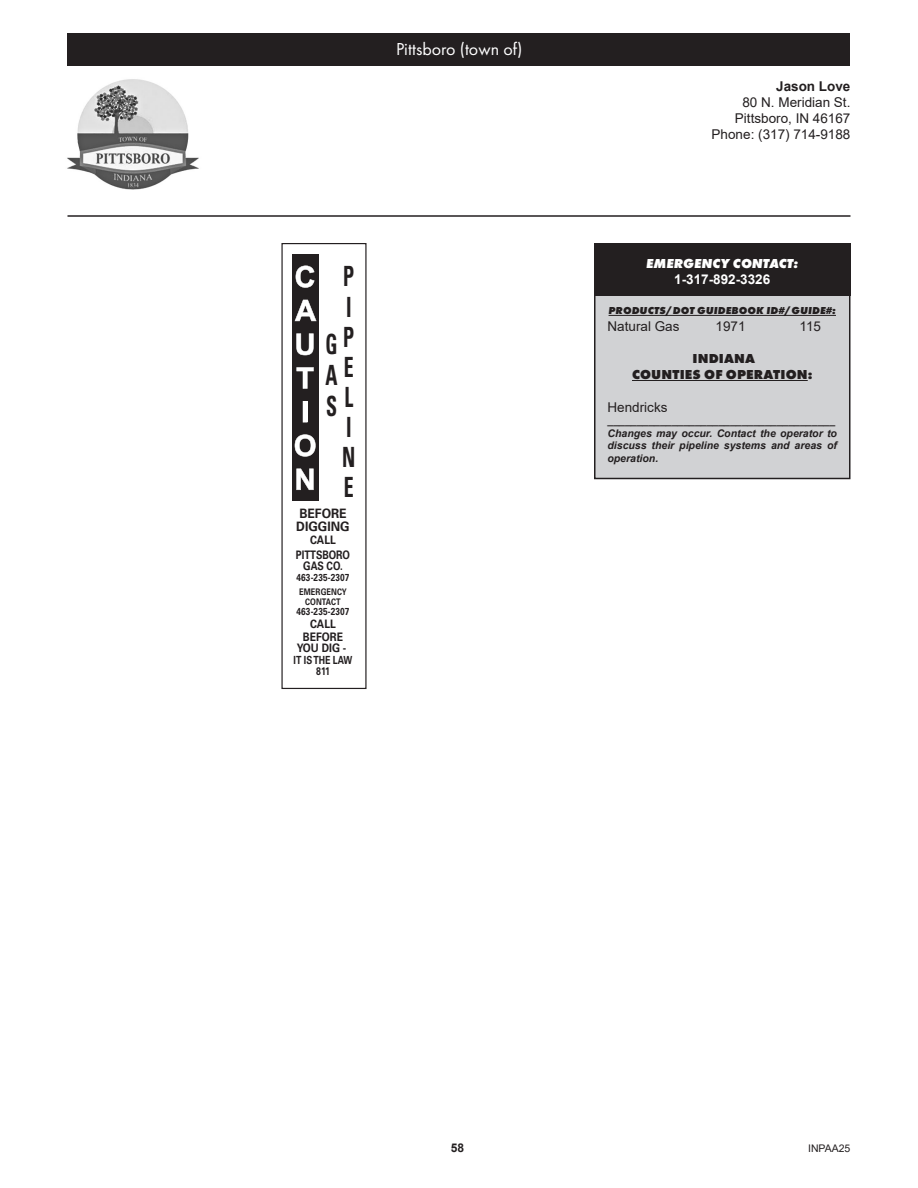
<style>
.page{position:relative;width:918px;height:1188px;background:#fff}
.page>*{position:absolute;margin:0;border:0;box-sizing:border-box;transform-origin:0 0}
.t1{font:700 condensed 27.9px/30.2px "Univers LT Std";color:#231f20;scale:.71 1}
.t2{font:18px "Futura PT";color:#fff}
.t3{font:13.5px "Arial";color:#231f20}
.t4{font:800 13.5px "Futura PT";letter-spacing:.01em;color:#231f20}
.t5{font:italic 800 13.5px "Futura PT";color:#fff}
.t6{font:700 13.5px "Arial";color:#fff}
.t7{font:700 13.5px "Arial";color:#231f20}
.t8{font:700 12.9px/12.8px "Univers LT Std";color:#231f20;scale:.94 1}
.t9{font:700 12px "Arial";color:#231f20}
.t10{font:700 11.7px/15.5px "Univers LT Std";color:#231f20;text-align:center;scale:.88 1}
.t11{font:700 11.7px "Univers LT Std";color:#231f20;scale:.82 1}
.t12{font:700 11.25px "Univers LT Std";color:#231f20;scale:.79 1}
.t13{font:700 10.95px "Univers LT Std";color:#231f20;scale:.79 1}
.t14{font:italic 700 10.5px/12.6px "Arial";color:#231f20;text-align:justify}
.t15{font:italic 800 10.5px "Futura PT";letter-spacing:.01em;color:#231f20}
.t16{font:10.5px "Arial";color:#231f20}
.t17{font:700 10.05px "Univers LT Std";letter-spacing:.015em;color:#231f20;scale:.82 1}
.t18{font:700 9px/9.6px "Univers LT Std";letter-spacing:.015em;color:#231f20;text-align:center;scale:.82 1}
</style>
<div class="page">
<div style="left:595px;top:244px;width:255px;height:234px;background:#d1d2d4"></div>
<div style="left:594px;top:243px;width:256px;height:236px;border:2px solid #231f20"></div>
<div style="left:594px;top:243px;width:256px;height:52px;background:#231f20"></div>
<hr style="left:68px;top:215px;width:782px;height:2px;background:#231f20">
<hr style="left:609px;top:315px;width:227px;height:1px;background:#231f20">
<hr style="left:632px;top:380px;width:176px;height:1px;background:#231f20">
<div style="left:68px;top:34px;width:782px;height:32px;background:#231f20"></div>
<div style="left:293px;top:255px;width:26px;height:246px;background:#231f20"></div>
<svg style="left:296px;top:266px;width:19px;height:22px"></svg>
<svg style="left:295px;top:300px;width:22px;height:21px"></svg>
<svg style="left:296px;top:333px;width:18px;height:22px"></svg>
<svg style="left:296px;top:367px;width:18px;height:22px"></svg>
<svg style="left:303px;top:401px;width:5px;height:21px"></svg>
<svg style="left:295px;top:434px;width:21px;height:23px"></svg>
<svg style="left:296px;top:469px;width:18px;height:21px"></svg>
<img style="left:67px;top:79px;width:132px;height:111px">
<p class="t2" style="left:396px;top:38px;width:128px">Pittsboro (town of)</p>
<p class="t1" style="left:342px;top:261px;width:20px">P<br>I<br>P<br>E<br>L<br>I<br>N<br>E</p>
<p class="t1" style="left:325px;top:328px;width:19px;line-height:30.9px;text-align:justify">G A S</p>
<p class="t8" style="left:296px;top:507px;width:58px">BEFORE<br>DIGGING</p>
<p class="t10" style="left:296px;top:532px;width:63px">CALL<br>PITTSBORO</p>
<p class="t11" style="left:303px;top:559px;width:50px">GAS CO.</p>
<p class="t17" style="left:296px;top:572px;width:66px">463-235-2307</p>
<p class="t18" style="left:299px;top:587px;width:60px">EMERGENCY<br>CONTACT</p>
<p class="t17" style="left:296px;top:606px;width:66px">463-235-2307</p>
<p class="t10" style="left:303px;top:617px;width:47px;line-height:12.8px">CALL<br>BEFORE</p>
<p class="t10" style="left:297px;top:640px;width:58px">YOU DIG -</p>
<p class="t12" style="left:294px;top:653px;width:76px">IT IS THE LAW</p>
<p class="t13" style="left:316px;top:665px;width:19px">811</p>
<p class="t7" style="left:776px;top:77px;width:76px">Jason Love</p>
<p class="t3" style="left:742px;top:93px;width:110px">80 N. Meridian St.</p>
<p class="t3" style="left:735px;top:109px;width:117px">Pittsboro, IN 46167</p>
<p class="t3" style="left:712px;top:125px;width:140px">Phone: (317) 714-9188</p>
<p class="t5" style="left:646px;top:254px;width:154px">EMERGENCY CONTACT:</p>
<p class="t6" style="left:674px;top:269px;width:98px">1-317-892-3326</p>
<p class="t15" style="left:609px;top:304px;width:229px">PRODUCTS/DOT GUIDEBOOK ID#/GUIDE#:</p>
<p class="t3" style="left:608px;top:317px;width:74px">Natural Gas</p>
<p class="t3" style="left:716px;top:317px;width:32px">1971</p>
<p class="t3" style="left:799px;top:317px;width:23px">115</p>
<p class="t4" style="left:693px;top:350px;width:64px">INDIANA</p>
<p class="t4" style="left:632px;top:366px;width:182px">COUNTIES OF OPERATION:</p>
<p class="t3" style="left:608px;top:398px;width:62px">Hendricks</p>
<p class="t14" style="left:608px;top:414px;width:229px">_______________________________________</p>
<p class="t14" style="left:608px;top:427px;width:231px">Changes may occur. Contact the operator to discuss their pipeline systems and areas of operation.</p>
<p class="t9" style="left:451px;top:1139px;width:15px">58</p>
<p class="t16" style="left:808px;top:1141px;width:44px">INPAA25</p>
</div>
